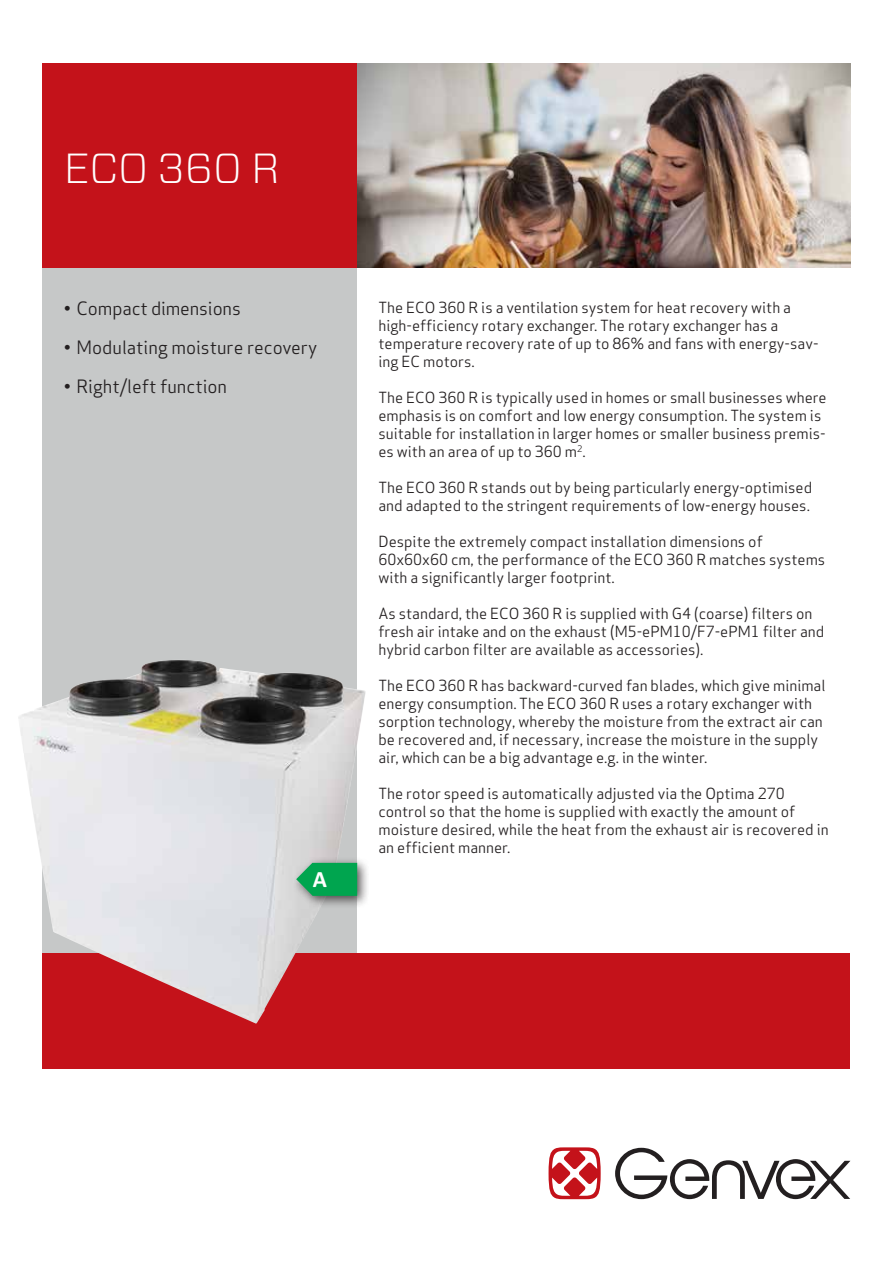
<style>
.page{position:relative;width:893px;height:1263px;background:#fff}
.page>*{position:absolute;margin:0;border:0;box-sizing:border-box;transform-origin:0 0}
.t1{font:300 42px "Vitesse Sans";color:#fff}
.t2{font:700 23.4px "Calibri";color:#fff}
.t3{font:18px "Apex Sans";color:#231f20}
.t4{font:15px/18px "Apex Sans";color:#231f20}
</style>
<div class="page">
<svg style="left:549px;top:1147px;width:52px;height:52px"></svg>
<svg style="left:615px;top:1148px;width:235px;height:51px"></svg>
<div style="left:43px;top:268px;width:314px;height:686px;background:#c6c8c8"></div>
<img style="left:357px;top:64px;width:493px;height:204px">
<div style="left:43px;top:954px;width:807px;height:115px;background:#c4121a"></div>
<div style="left:43px;top:64px;width:314px;height:204px;background:#c4121a"></div>
<img style="left:18px;top:660px;width:348px;height:363px">
<div style="left:291px;top:857px;width:79px;height:52px;background:#231f20;opacity:.75"></div>
<svg style="left:296px;top:863px;width:61px;height:33px;background:#1ba95f"></svg>
<h1 class="t1" style="left:64px;top:139px;width:218px">ECO 360 R</h1>
<p class="t3" style="left:64px;top:294px;width:179px">• Compact dimensions</p>
<p class="t3" style="left:64px;top:333px;width:255px">• Modulating moisture recovery</p>
<p class="t3" style="left:64px;top:371px;width:165px">• Right/left function</p>
<h2 class="t2" style="left:313px;top:864px;width:16px">A</h2>
<p class="t4" style="left:378px;top:297px;width:442px">The ECO 360 R is a ventilation system for heat recovery with a high-efficiency rotary exchanger. The rotary exchanger has a temperature recovery rate of up to 86% and fans with energy-sav&shy;ing EC motors.</p>
<p class="t4" style="left:378px;top:387px;width:450px">The ECO 360 R is typically used in homes or small businesses where emphasis is on comfort and low energy consumption. The system is suitable for installation in larger homes or smaller business premis&shy;es with an area of up to 360 m<sup>2</sup>.</p>
<p class="t4" style="left:378px;top:477px;width:435px">The ECO 360 R stands out by being particularly energy-optimised and adapted to the stringent requirements of low-energy houses.</p>
<p class="t4" style="left:378px;top:531px;width:448px">Despite the extremely compact installation dimensions of<br>60x60x60 cm, the performance of the ECO 360 R matches systems with a significantly larger footprint.</p>
<p class="t4" style="left:378px;top:603px;width:447px">As standard, the ECO 360 R is supplied with G4 (coarse) filters on fresh air intake and on the exhaust (M5-ePM10/F7-ePM1 filter and hybrid carbon filter are available as accessories).</p>
<p class="t4" style="left:378px;top:675px;width:449px">The ECO 360 R has backward-curved fan blades, which give minimal energy consumption. The ECO 360 R uses a rotary exchanger with sorption technology, whereby the moisture from the extract air can be recovered and, if necessary, increase the moisture in the supply air, which can be a big advantage e.g. in the winter.</p>
<p class="t4" style="left:378px;top:783px;width:452px">The rotor speed is automatically adjusted via the Optima 270 control so that the home is supplied with exactly the amount of moisture desired, while the heat from the exhaust air is recovered in an efficient manner.</p>
</div>
